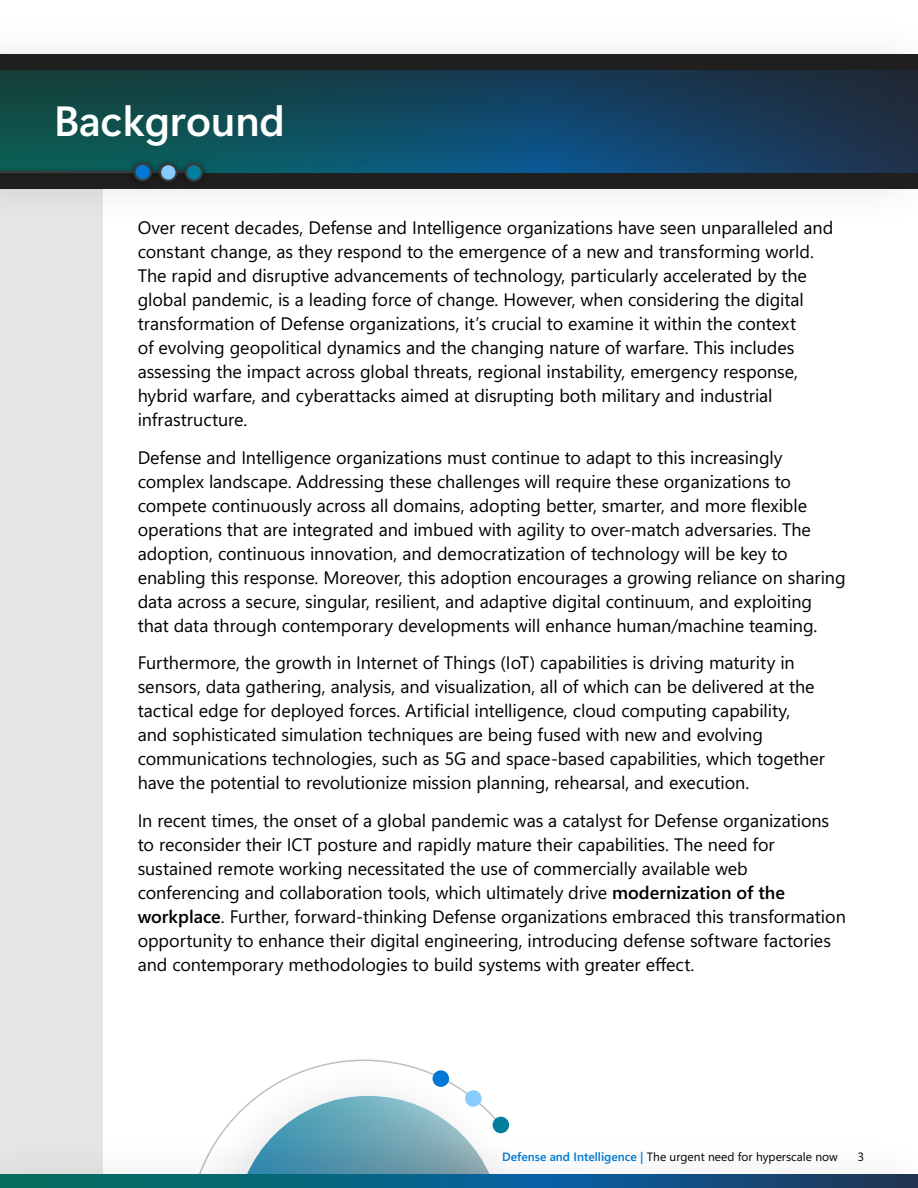
<style>
.page{position:relative;width:918px;height:1188px;background:#fff}
.page>*{position:absolute;margin:0;border:0;box-sizing:border-box;transform-origin:0 0}
.t1{font:42px "Segoe Sans 240000";color:#fff}
.Paragraph_Style_1{font:18px/24px "Segoe Sans a 8000";letter-spacing:-.005em;color:#000}
.t2{font:12px "Segoe Sans a 8000";color:#000}
.s1{font-style:inherit}
.s2{color:#0078d4}
</style>
<div class="page">
<div style="left:0;top:188px;width:103px;height:987px;background:#e6e6e6"></div>
<div style="left:0;top:10px;width:918px;height:222px;background:#000;opacity:.1"></div>
<div style="left:0;top:54px;width:918px;height:134px;background:#1f1f1f"></div>
<svg style="left:0;top:71px;width:918px;height:101px;background:#134459"></svg>
<div style="left:0;top:164px;width:210px;height:17px;background:#000;opacity:.44"></div>
<hr style="left:0;top:171px;width:203px;height:2px;background:#3a3a3a">
<div style="left:126px;top:156px;width:33px;height:32px;background:#000;opacity:.44"></div>
<div style="left:134px;top:164px;width:17px;height:16px;background:#0078d4;border-radius:50%"></div>
<div style="left:133px;top:163px;width:19px;height:18px;border:2px solid #3a3a3a;border-radius:50%"></div>
<div style="left:152px;top:156px;width:32px;height:32px;background:#000;opacity:.44"></div>
<svg style="left:160px;top:164px;width:17px;height:17px"></svg>
<div style="left:159px;top:163px;width:19px;height:19px;border:2px solid #3a3a3a;border-radius:50%"></div>
<div style="left:178px;top:156px;width:32px;height:32px;background:#000;opacity:.44"></div>
<div style="left:186px;top:164px;width:16px;height:17px;background:#00809c;border-radius:50%"></div>
<div style="left:185px;top:163px;width:18px;height:19px;border:2px solid #3a3a3a;border-radius:50%"></div>
<svg style="left:222px;top:1059px;width:279px;height:72px"></svg>
<div style="left:0;top:1131px;width:918px;height:57px;background:#000;opacity:.1"></div>
<svg style="left:1px;top:1175px;width:916px;height:13px;background:#0c5b7a"></svg>
<h2 class="t1" style="left:54px;top:92px;width:232px">Background</h2>
<p class="Paragraph_Style_1" style="left:138px;top:216px;width:697px">Over recent decades, Defense and Intelligence organizations have seen unparalleled and constant change, as they respond to the emergence of a new and transforming world.<br>The rapid and disruptive advancements of technology, particularly accelerated by the global pandemic, is a leading force of change. However, when considering the digital transformation of Defense organizations, it’s crucial to examine it within the context<br>of evolving geopolitical dynamics and the changing nature of warfare. This includes assessing the impact across global threats, regional instability, emergency response, hybrid warfare, and cyberattacks aimed at disrupting both military and industrial infrastructure.</p>
<p class="Paragraph_Style_1" style="left:138px;top:445px;width:710px">Defense and Intelligence organizations must continue to adapt to this increasingly complex landscape. Addressing these challenges will require these organizations to compete continuously across all domains, adopting better, smarter, and more flexible operations that are integrated and imbued with agility to over-match adversaries. The adoption, continuous innovation, and democratization of technology will be key to enabling this response. Moreover, this adoption encourages a growing reliance on sharing data across a secure, singular, resilient, and adaptive digital continuum, and exploiting that data through contemporary developments will enhance human/machine teaming.</p>
<p class="Paragraph_Style_1" style="left:138px;top:651px;width:689px">Furthermore, the growth in Internet of Things (IoT) capabilities is driving maturity in sensors, data gathering, analysis, and visualization, all of which can be delivered at the tactical edge for deployed forces. Artificial intelligence, cloud computing capability,<br>and sophisticated simulation techniques are being fused with new and evolving communications technologies, such as 5G and space-based capabilities, which together have the potential to revolutionize mission planning, rehearsal, and execution.</p>
<p class="Paragraph_Style_1" style="left:138px;top:808px;width:710px">In recent times, the onset of a global pandemic was a catalyst for Defense organizations to reconsider their ICT posture and rapidly mature their capabilities. The need for sustained remote working necessitated the use of commercially available web conferencing and collaboration tools, which ultimately drive <span class="s1">modernization of the workplace</span>. Further, forward-thinking Defense organizations embraced this transformation opportunity to enhance their digital engineering, introducing defense software factories and contemporary methodologies to build systems with greater effect.</p>
<p class="t2" style="left:502px;top:1148px;width:337px"><span class="s2">Defense and Intelligence |</span> The urgent need for hyperscale now</p>
<p class="t2" style="left:858px;top:1148px;width:8px">3</p>
</div>
